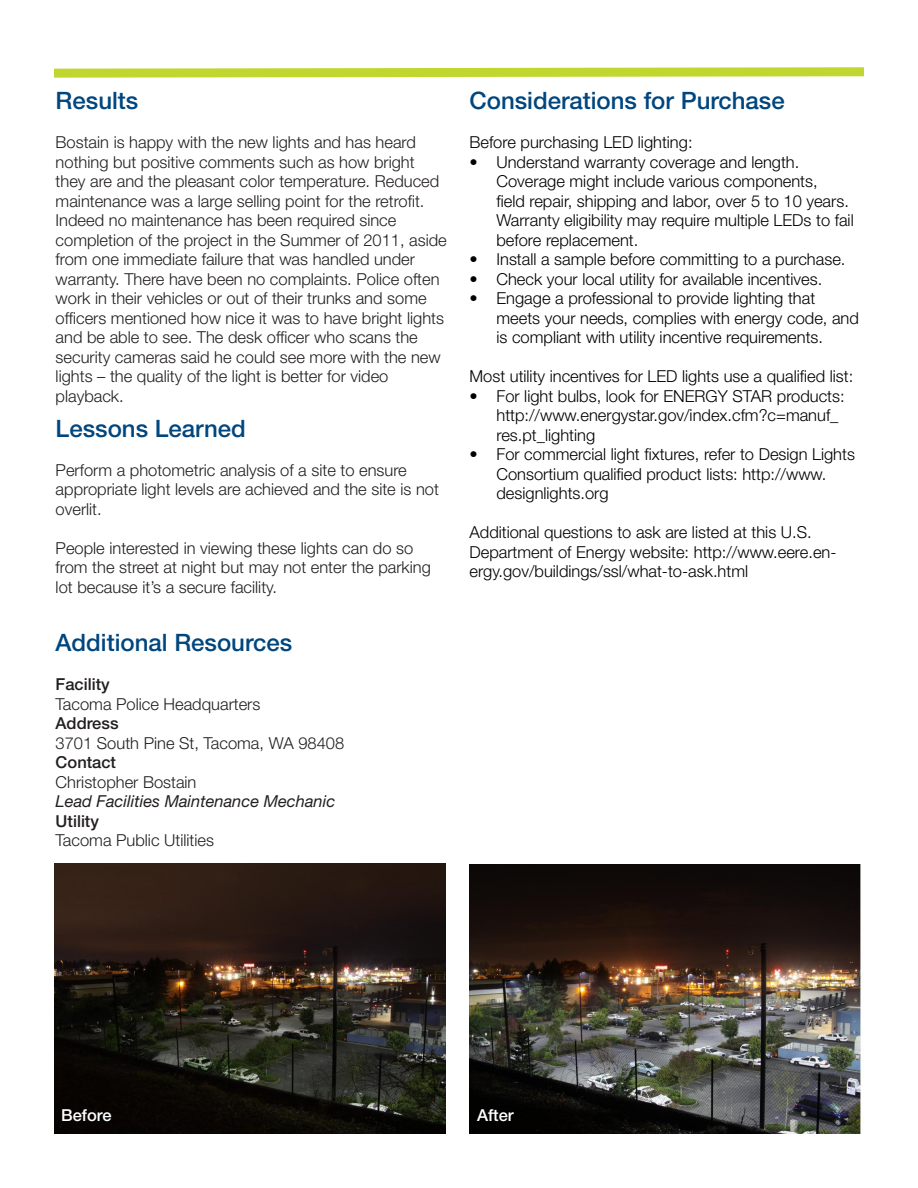
<style>
.page{position:relative;width:918px;height:1188px;background:#fff}
.page>*{position:absolute;margin:0;border:0;box-sizing:border-box;transform-origin:0 0}
.t1{font:500 24px "Helvetica Neue LT Std";color:#00467e}
.t2{font:300 16.5px/19.5px "Helvetica Neue LT Std";color:#231f20}
.t3{font:300 16.5px/19.5px "Helvetica Neue LT Std";color:#000}
.t4{font:italic 16.5px "Helvetica Neue LT Std";color:#231f20}
.t5{font:500 16.5px "Helvetica Neue LT Std";color:#231f20}
.t6{font:500 16.5px "Helvetica Neue LT Std";color:#fff}
</style>
<div class="page">
<svg style="left:54px;top:67px;width:810px;height:11px;background:#ccde54"></svg>
<img style="left:54px;top:864px;width:391px;height:270px">
<img style="left:469px;top:864px;width:392px;height:270px">
<p class="t1" style="left:56px;top:86px;width:84px">Results</p>
<p class="t2" style="left:56px;top:132px;width:385px">Bostain is happy with the new lights and has heard nothing but positive comments such as how bright they are and the pleasant color temperature. Reduced maintenance was a large selling point for the retrofit.</p>
<p class="t2" style="left:56px;top:210px;width:393px">Indeed no maintenance has been required since completion of the project in the Summer of 2011, aside from one immediate failure that was handled under warranty. There have been no complaints. Police often work in their vehicles or out of their trunks and some officers mentioned how nice it was to have bright lights and be able to see. The desk officer who scans the security cameras said he could see more with the new lights – the quality of the light is better for video</p>
<p class="t2" style="left:56px;top:386px;width:70px">playback.</p>
<p class="t1" style="left:56px;top:414px;width:192px">Lessons Learned</p>
<p class="t2" style="left:56px;top:460px;width:353px">Perform a photometric analysis of a site to ensure</p>
<p class="t2" style="left:56px;top:479px;width:385px">appropriate light levels are achieved and the site is not overlit.</p>
<p class="t2" style="left:56px;top:538px;width:377px">People interested in viewing these lights can do so from the street at night but may not enter the parking lot because it’s a secure facility.</p>
<p class="t1" style="left:56px;top:628px;width:238px">Additional Resources</p>
<p class="t5" style="left:56px;top:674px;width:56px">Facility</p>
<p class="t2" style="left:56px;top:694px;width:206px">Tacoma Police Headquarters</p>
<p class="t5" style="left:56px;top:713px;width:64px">Address</p>
<p class="t2" style="left:56px;top:733px;width:290px">3701 South Pine St, Tacoma, WA 98408</p>
<p class="t5" style="left:56px;top:752px;width:62px">Contact</p>
<p class="t2" style="left:56px;top:772px;width:142px">Christopher Bostain</p>
<p class="t4" style="left:56px;top:791px;width:281px">Lead Facilities Maintenance Mechanic</p>
<p class="t5" style="left:56px;top:811px;width:45px">Utility</p>
<p class="t2" style="left:56px;top:830px;width:160px">Tacoma Public Utilities</p>
<p class="t1" style="left:469px;top:86px;width:317px">Considerations for Purchase</p>
<p class="t3" style="left:469px;top:132px;width:225px">Before purchasing LED lighting:</p>
<p class="t3" style="left:496px;top:152px;width:359px;text-indent:-27px">• Understand warranty coverage and length.<br>Coverage might include various components,<br>field repair, shipping and labor, over 5 to 10 years.<br>Warranty eligibility may require multiple LEDs to fail before replacement.</p>
<p class="t3" style="left:469px;top:249px;width:378px">• Install a sample before committing to a purchase.</p>
<p class="t3" style="left:469px;top:269px;width:354px">• Check your local utility for available incentives.</p>
<p class="t3" style="left:496px;top:288px;width:364px;text-indent:-27px">• Engage a professional to provide lighting that meets your needs, complies with energy code, and is compliant with utility incentive requirements.</p>
<p class="t3" style="left:469px;top:366px;width:385px">Most utility incentives for LED lights use a qualified list:</p>
<p class="t3" style="left:496px;top:386px;width:350px;text-indent:-27px">• For light bulbs, look for ENERGY STAR products: http://www.energystar.gov/index.cfm?c=manuf_ res.pt_lighting</p>
<p class="t3" style="left:496px;top:444px;width:360px;text-indent:-27px">• For commercial light fixtures, refer to Design Lights<br>Consortium qualified product lists: http://www. designlights.org</p>
<p class="t3" style="left:469px;top:522px;width:344px">Additional questions to ask are listed at this U.S.</p>
<p class="t3" style="left:469px;top:542px;width:369px">Department of Energy website: http://www.eere.en&shy;ergy.gov/buildings/ssl/what-to-ask.html</p>
<p class="t6" style="left:61px;top:1106px;width:52px">Before</p>
<p class="t6" style="left:477px;top:1106px;width:38px">After</p>
</div>
